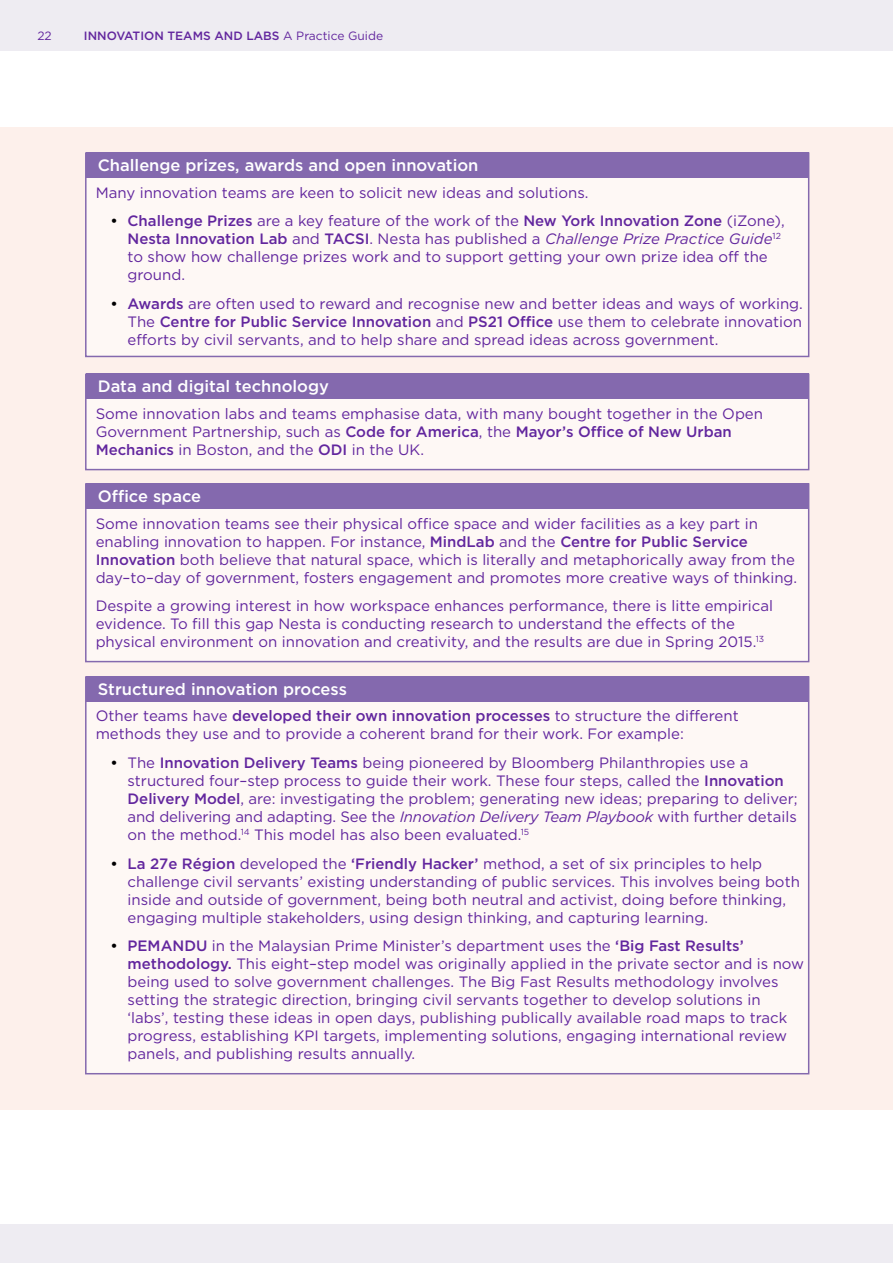
<style>
.page{position:relative;width:893px;height:1263px;background:#fff}
.page>*{position:absolute;margin:0;border:0;box-sizing:border-box;transform-origin:0 0}
.t1{font:500 16.5px "Gotham HTF";color:#fff}
.t2{font:15px/18px "Gotham HTF";color:#62269e}
.t3{font:500 12px "Gotham HTF";color:#62269e}
.t4{font:12px "Gotham HTF";color:#62269e}
.s1{font-weight:400}
.s2{font-weight:500;color:#000}
.s3{font-weight:500}
.s4{font-style:italic}
</style>
<div class="page">
<div style="left:0;top:0;width:893px;height:51px;background:#eeecf2"></div>
<div style="left:0;top:1225px;width:893px;height:38px;background:#eeecf2"></div>
<div style="left:0;top:128px;width:893px;height:982px;background:#fdf0eb"></div>
<div style="left:85px;top:152px;width:724px;height:205px;background:#fef8f5;border:2px solid #8469ae"></div>
<div style="left:85px;top:374px;width:724px;height:96px;background:#fef8f5;border:2px solid #8469ae"></div>
<div style="left:85px;top:483px;width:724px;height:179px;background:#fef8f5;border:2px solid #8469ae"></div>
<div style="left:85px;top:676px;width:724px;height:398px;background:#fef8f5;border:2px solid #8469ae"></div>
<div style="left:86px;top:152px;width:723px;height:26px;background:#8469ae"></div>
<div style="left:86px;top:374px;width:723px;height:25px;background:#8469ae"></div>
<div style="left:86px;top:483px;width:723px;height:26px;background:#8469ae"></div>
<div style="left:86px;top:676px;width:723px;height:26px;background:#8469ae"></div>
<p class="t4" style="left:37px;top:29px;width:16px">22</p>
<p class="t3" style="left:84px;top:29px;width:301px">INNOVATION TEAMS AND LABS <span class="s1">A Practice Guide</span></p>
<p class="t1" style="left:98px;top:156px;width:382px">Challenge prizes, awards and open innovation</p>
<p class="t2" style="left:96px;top:183px;width:494px">Many innovation teams are keen to solicit new ideas and solutions.</p>
<p class="t2" style="left:128px;top:212px;width:659px;text-indent:-17px"><span class="s2">•</span> <span class="s3">Challenge Prizes</span> are a key feature of the work of the <span class="s3">New York Innovation Zone</span> (iZone), <span class="s3">Nesta Innovation Lab</span> and <span class="s3">TACSI</span>. Nesta has published a <span class="s4">Challenge Prize Practice Guide</span><sup>12 </sup>to show how challenge prizes work and to support getting your own prize idea off the ground.</p>
<p class="t2" style="left:128px;top:294px;width:677px;text-align:justify;text-indent:-17px"><span class="s2">•</span> <span class="s3">Awards</span> are often used to reward and recognise new and better ideas and ways of working.<br>The <span class="s3">Centre for Public Service Innovation</span> and <span class="s3">PS21 Office</span> use them to celebrate innovation efforts by civil servants, and to help share and spread ideas across government.</p>
<p class="t1" style="left:98px;top:377px;width:233px">Data and digital technology</p>
<p class="t2" style="left:96px;top:404px;width:669px">Some innovation labs and teams emphasise data, with many bought together in the Open<br>Government Partnership, such as <span class="s3">Code for America</span>, the <span class="s3">Mayor’s Office of New Urban<br>Mechanics</span> in Boston, and the <span class="s3">ODI</span> in the UK.</p>
<p class="t1" style="left:98px;top:487px;width:105px">Office space</p>
<p class="t2" style="left:96px;top:514px;width:703px">Some innovation teams see their physical office space and wider facilities as a key part in enabling innovation to happen. For instance, <span class="s3">MindLab</span> and the <span class="s3">Centre for Public Service Innovation</span> both believe that natural space, which is literally and metaphorically away from the day–to–day of government, fosters engagement and promotes more creative ways of thinking.</p>
<p class="t2" style="left:96px;top:597px;width:679px">Despite a growing interest in how workspace enhances performance, there is litte empirical evidence. To fill this gap Nesta is conducting research to understand the effects of the physical environment on innovation and creativity, and the results are due in Spring 2015.<sup>13</sup></p>
<p class="t1" style="left:98px;top:679px;width:251px">Structured innovation process</p>
<p class="t2" style="left:96px;top:707px;width:645px">Other teams have <span class="s3">developed their own innovation processes</span> to structure the different methods they use and to provide a coherent brand for their work. For example:</p>
<p class="t2" style="left:128px;top:753px;width:672px;text-indent:-17px"><span class="s2">•</span> The <span class="s3">Innovation Delivery Teams</span> being pioneered by Bloomberg Philanthropies use a structured four–step process to guide their work. These four steps, called the <span class="s3">Innovation Delivery Model</span>, are: investigating the problem; generating new ideas; preparing to deliver; and delivering and adapting. See the <span class="s4">Innovation Delivery Team Playbook</span> with further details on the method.<sup>14</sup> This model has also been evaluated.<sup>15</sup></p>
<p class="t2" style="left:128px;top:854px;width:674px;text-indent:-17px"><span class="s2">•</span> <span class="s3">La 27e Région</span> developed the <span class="s3">‘Friendly Hacker’</span> method, a set of six principles to help challenge civil servants’ existing understanding of public services. This involves being both inside and outside of government, being both neutral and activist, doing before thinking, engaging multiple stakeholders, using design thinking, and capturing learning.</p>
<p class="t2" style="left:128px;top:937px;width:678px;text-indent:-17px"><span class="s2">•</span> <span class="s3">PEMANDU</span> in the Malaysian Prime Minister’s department uses the <span class="s3">‘Big Fast Results’ methodology.</span> This eight–step model was originally applied in the private sector and is now being used to solve government challenges. The Big Fast Results methodology involves setting the strategic direction, bringing civil servants together to develop solutions in ‘labs’, testing these ideas in open days, publishing publically available road maps to track progress, establishing KPI targets, implementing solutions, engaging international review panels, and publishing results annually.</p>
</div>
